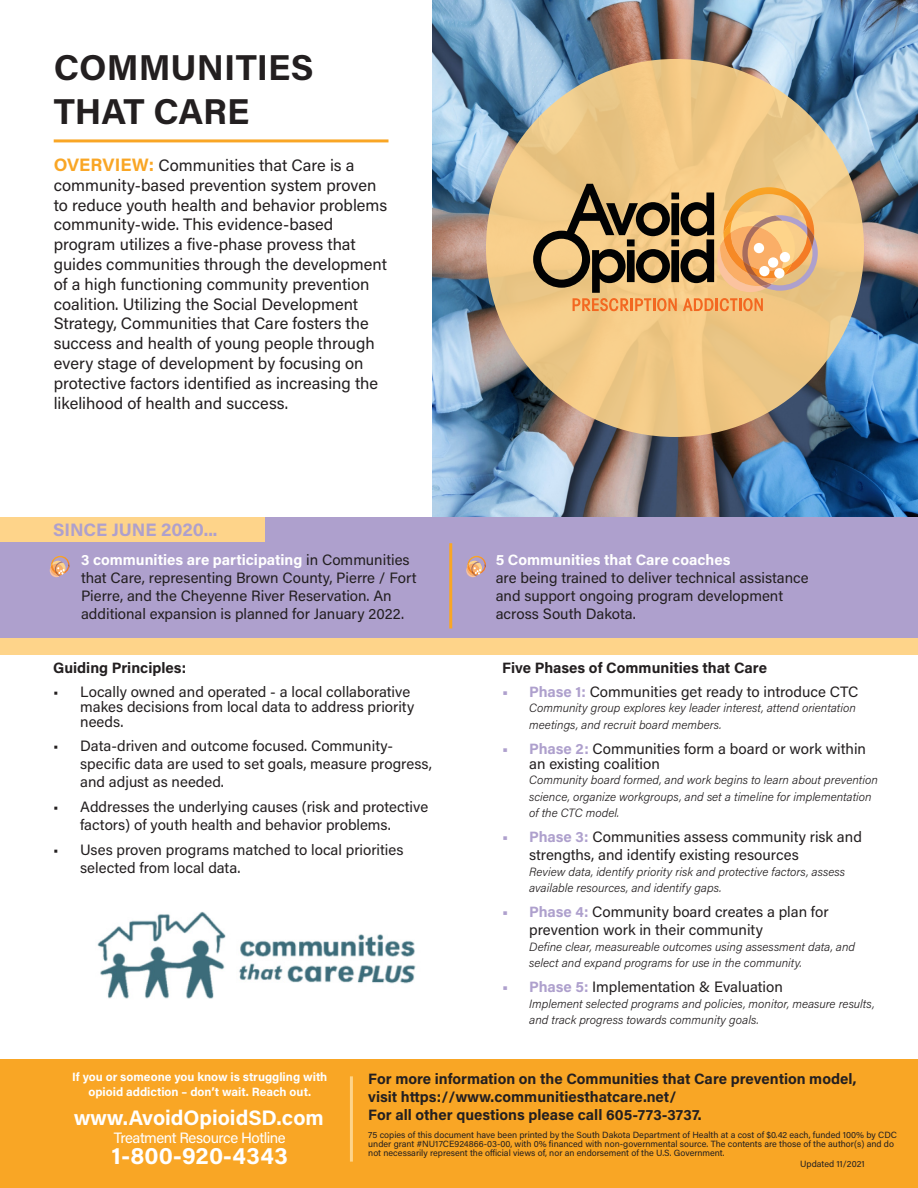
<style>
.page{position:relative;width:918px;height:1188px;background:#fff}
.page>*{position:absolute;margin:0;border:0;box-sizing:border-box;transform-origin:0 0}
.t1{font:700 36px "Acumin Pro";color:#231f20}
.t2{font:700 24px "Acumin Pro";letter-spacing:.02em;color:#fff}
.t3{font:700 21px "Acumin Pro";color:#fff}
.t4{font:700 18px "Acumin Pro";color:#aea0cd}
.t5{font:16.5px/19.8px "Acumin Pro";color:#231f20}
.t6{font:15px/18px "Acumin Pro";color:#231f20}
.t7{font:700 15px "Acumin Pro";color:#231f20}
.t8{font:700 15px "Acumin Pro";color:#fff}
.t9{font:15px "Acumin Pro";letter-spacing:-.03em;color:#fff}
.t10{font:italic 300 12px/16.5px "Acumin Pro";color:#231f20}
.t11{font:700 12px/15px "Acumin Pro";color:#fff;text-align:center}
.t12{font:9px/9px "Acumin Pro";color:#231f20}
.s1{font-weight:700;font-size:18px;color:#f9a625}
.s2{font-weight:700;color:#fff}
.s3{font-weight:700;color:#aea0cd}
</style>
<div class="page">
<div style="left:0;top:626px;width:918px;height:28px;background:#fed48a"></div>
<img style="left:432px;top:0;width:486px;height:517px">
<div style="left:0;top:517px;width:918px;height:121px;background:#aea0cd"></div>
<div style="left:486px;top:59px;width:378px;height:378px;background:linear-gradient(to right,#f0c987,#efc886);border-radius:50%"></div>
<svg style="left:533px;top:184px;width:285px;height:127px;background:#c19a66"></svg>
<div style="left:0;top:1059px;width:918px;height:129px;background:#f9a625"></div>
<hr style="left:54px;top:139px;width:334px;height:3px;background:#f9a625">
<svg style="left:50px;top:556px;width:20px;height:21px"></svg>
<hr style="left:350px;top:1076px;width:3px;height:86px;background:#fed48a">
<div style="left:0;top:517px;width:264px;height:25px;background:#fed48a"></div>
<hr style="left:449px;top:543px;width:3px;height:85px;background:#f9a625">
<svg style="left:466px;top:556px;width:20px;height:21px"></svg>
<img style="left:97px;top:912px;width:319px;height:87px">
<p class="t1" style="left:54px;top:43px;width:261px">COMMUNITIES</p>
<p class="t1" style="left:54px;top:86px;width:197px">THAT CARE</p>
<p class="t5" style="left:54px;top:155px;width:335px"><span class="s1">OVERVIEW:</span> Communities that Care is a community-based prevention system proven to reduce youth health and behavior problems community-wide. This evidence-based program utilizes a five-phase provess that guides communities through the development of a high functioning community prevention coalition. Utilizing the Social Development Strategy, Communities that Care fosters the success and health of young people through every stage of development by focusing on protective factors identified as increasing the likelihood of health and success.</p>
<p class="t4" style="left:53px;top:517px;width:166px">SINCE JUNE 2020...</p>
<p class="t6" style="left:81px;top:550px;width:337px"><span class="s2">3 communities are participating</span> in Communities that Care, representing Brown County, Pierre / Fort Pierre, and the Cheyenne River Reservation. An additional expansion is planned for January 2022.</p>
<p class="t7" style="left:53px;top:657px;width:135px">Guiding Principles:</p>
<p class="t6" style="left:80px;top:683px;width:336px;line-height:15px;text-indent:-27px">• Locally owned and operated - a local collaborative makes decisions from local data to address priority needs.</p>
<p class="t6" style="left:80px;top:736px;width:353px;text-indent:-27px">• Data-driven and outcome focused. Community&shy;specific data are used to set goals, measure progress, and adjust as needed.</p>
<p class="t6" style="left:80px;top:797px;width:350px;text-indent:-27px">• Addresses the underlying causes (risk and protective factors) of youth health and behavior problems.</p>
<p class="t6" style="left:80px;top:840px;width:325px;text-indent:-27px">• Uses proven programs matched to local priorities selected from local data.</p>
<p class="t8" style="left:496px;top:549px;width:236px">5 Communities that Care coaches</p>
<p class="t6" style="left:496px;top:568px;width:315px">are being trained to deliver technical assistance</p>
<p class="t6" style="left:496px;top:586px;width:289px">and support ongoing program development</p>
<p class="t6" style="left:496px;top:604px;width:142px">across South Dakota.</p>
<p class="t7" style="left:502px;top:657px;width:266px">Five Phases of Communities that Care</p>
<p class="t6" style="left:502px;top:682px;width:358px"><span class="s3">• Phase 1:</span> Communities get ready to introduce CTC</p>
<p class="t10" style="left:529px;top:699px;width:328px">Community group explores key leader interest, attend orientation meetings, and recruit board members.</p>
<p class="t6" style="left:529px;top:740px;width:338px;line-height:15px;text-indent:-27px"><span class="s3">• Phase 2:</span> Communities form a board or work within an existing coalition</p>
<p class="t10" style="left:529px;top:771px;width:350px">Community board formed, and work begins to learn about prevention science, organize workgroups, and set a timeline for implementation of the CTC model.</p>
<p class="t6" style="left:529px;top:827px;width:334px;text-indent:-27px"><span class="s3">• Phase 3:</span> Communities assess community risk and strengths, and identify existing resources</p>
<p class="t10" style="left:529px;top:863px;width:318px">Review data, identify priority risk and protective factors, assess available resources, and identify gaps.</p>
<p class="t6" style="left:529px;top:902px;width:301px;text-indent:-27px"><span class="s3">• Phase 4:</span> Community board creates a plan for prevention work in their community</p>
<p class="t10" style="left:529px;top:938px;width:327px">Define clear, measureable outcomes using assessment data, and select and expand programs for use in the community.</p>
<p class="t6" style="left:502px;top:977px;width:282px"><span class="s3">• Phase 5:</span> Implementation &amp; Evaluation</p>
<p class="t10" style="left:529px;top:995px;width:347px">Implement selected programs and policies, monitor, measure results, and track progress towards community goals.</p>
<p class="t11" style="left:72px;top:1068px;width:257px">If you or someone you know is struggling with opioid addiction – don’t wait. Reach out.</p>
<p class="t3" style="left:74px;top:1103px;width:252px">www.AvoidOpioidSD.com</p>
<p class="t9" style="left:114px;top:1128px;width:174px">Treatment Resource Hotline</p>
<p class="t2" style="left:112px;top:1139px;width:178px">1-800-920-4343</p>
<p class="t7" style="left:368px;top:1068px;width:490px">For more information on the Communities that Care prevention model,</p>
<p class="t7" style="left:368px;top:1086px;width:310px">visit https://www.communitiesthatcare.net/</p>
<p class="t7" style="left:368px;top:1104px;width:335px">For all other questions please call 605-773-3737.</p>
<p class="t12" style="left:368px;top:1130px;width:530px">75 copies of this document have been printed by the South Dakota Department of Health at a cost of $0.42 each, funded 100% by CDC under grant #NU17CE924866-03-00, with 0% financed with non-governmental source. The contents are those of the author(s) and do not necessarily represent the official views of, nor an endorsement of the U.S. Government.</p>
<p class="t12" style="left:800px;top:1159px;width:66px">Updated 11/2021</p>
</div>
